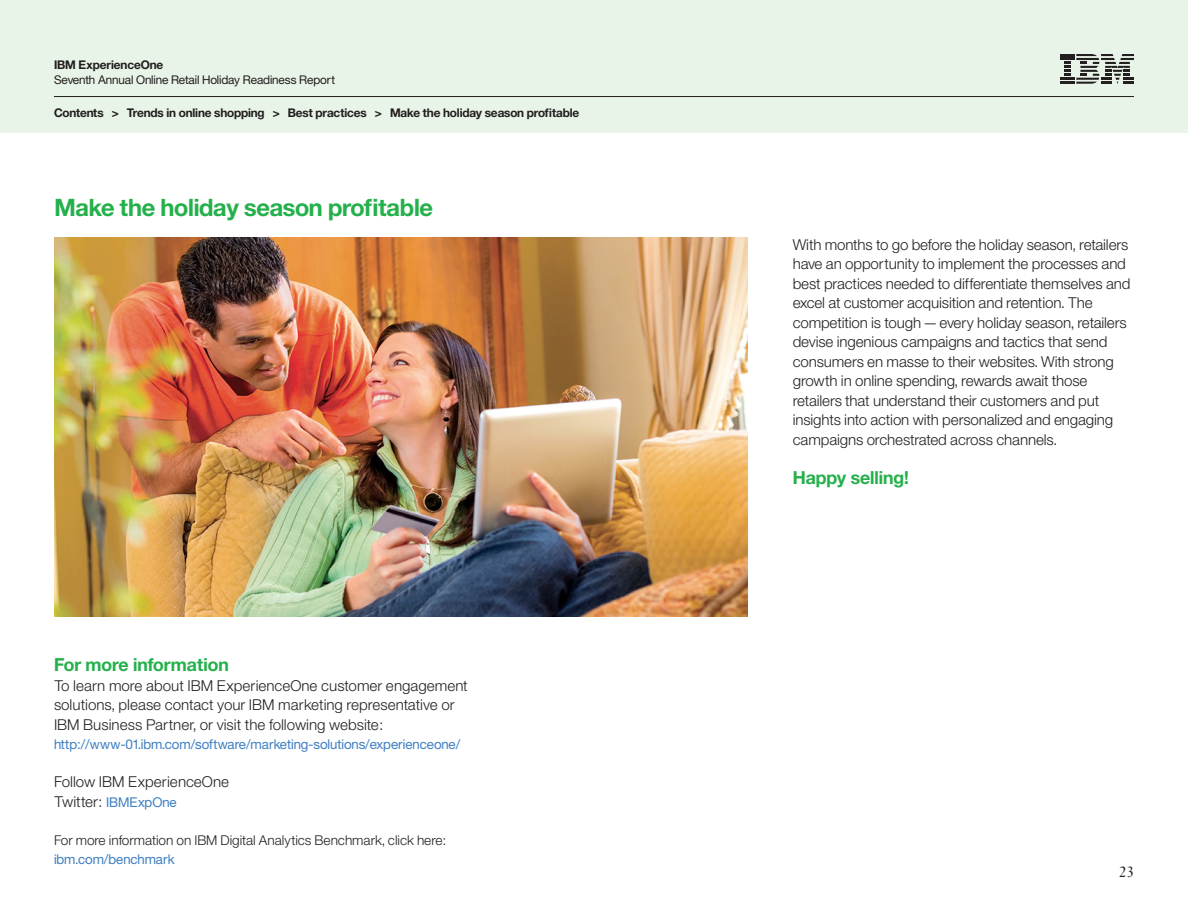
<style>
.page{position:relative;width:1188px;height:918px;background:#fff}
.page>*{position:absolute;margin:0;border:0;box-sizing:border-box;transform-origin:0 0}
._1A_Head_1__color{font:24px "Helv Neue Boldfor IBM";letter-spacing:-.01em;color:#24b04b}
._1B_Head_2__color{font:18px "Helv Neue Boldfor IBM";color:#24b04b}
._2A_Body{font:15px/19.5px "Helv Neue Lightfor IBM";letter-spacing:-.01em;color:#231f20}
.t1{font:15px "Janson Text LT Pro";color:#231f20}
._2A_Body-2{font:13.5px "Helv Neue Romanfor IBM";letter-spacing:-.005em;color:#4180c3}
._2A_Body-3{font:13.5px/19.5px "Helv Neue Lightfor IBM";letter-spacing:-.005em;color:#231f20}
._00_Header{font:12px "Helv Neue Boldfor IBM";letter-spacing:-.01em;color:#231f20}
.t2{font:12px "Helv Neue Romanfor IBM";letter-spacing:-.01em;color:#231f20}
.s1{font-family:"Helv Neue Lightfor IBM";font-size:15px;color:#231f20}
.s2{font-family:"Helv Neue Romanfor IBM";color:#4180c3}
</style>
<div class="page">
<div style="left:0;top:0;width:1188px;height:133px;background:#e9f4e8"></div>
<hr style="left:54px;top:96px;width:1080px;height:1px;background:#231f20">
<svg style="left:1060px;top:54px;width:74px;height:30px"></svg>
<img style="left:55px;top:238px;width:693px;height:379px">
<p class="_00_Header" style="left:54px;top:57px;width:111px">IBM ExperienceOne</p>
<p class="t2" style="left:54px;top:72px;width:283px">Seventh Annual Online Retail Holiday Readiness Report</p>
<p class="_00_Header" style="left:54px;top:105px;width:527px">Contents &gt; Trends in online shopping &gt; Best practices &gt; Make the holiday season profitable</p>
<p class="_1A_Head_1__color" style="left:55px;top:192px;width:380px">Make the holiday season profitable</p>
<p class="_1B_Head_2__color" style="left:54px;top:653px;width:176px">For more information</p>
<p class="_2A_Body" style="left:54px;top:675px;width:415px">To learn more about IBM ExperienceOne customer engagement solutions, please contact your IBM marketing representative or<br>IBM Business Partner, or visit the following website:</p>
<p class="_2A_Body-2" style="left:54px;top:736px;width:408px">http://www-01.ibm.com/software/marketing-solutions/experienceone/</p>
<p class="_2A_Body" style="left:54px;top:772px;width:177px">Follow IBM ExperienceOne</p>
<p class="_2A_Body-2" style="left:54px;top:794px;width:124px"><span class="s1">Twitter:</span> IBMExpOne</p>
<p class="_2A_Body-3" style="left:54px;top:830px;width:394px">For more information on IBM Digital Analytics Benchmark, click here: <span class="s2">ibm.com/benchmark</span></p>
<p class="_2A_Body" style="left:793px;top:234px;width:339px">With months to go before the holiday season, retailers have an opportunity to implement the processes and best practices needed to differentiate themselves and excel at customer acquisition and retention. The competition is tough—every holiday season, retailers devise ingenious campaigns and tactics that send consumers en masse to their websites. With strong growth in online spending, rewards await those retailers that understand their customers and put insights into action with personalized and engaging campaigns orchestrated across channels.</p>
<p class="_1B_Head_2__color" style="left:793px;top:466px;width:118px">Happy selling!</p>
<p class="t1" style="left:1119px;top:862px;width:17px">23</p>
</div>
